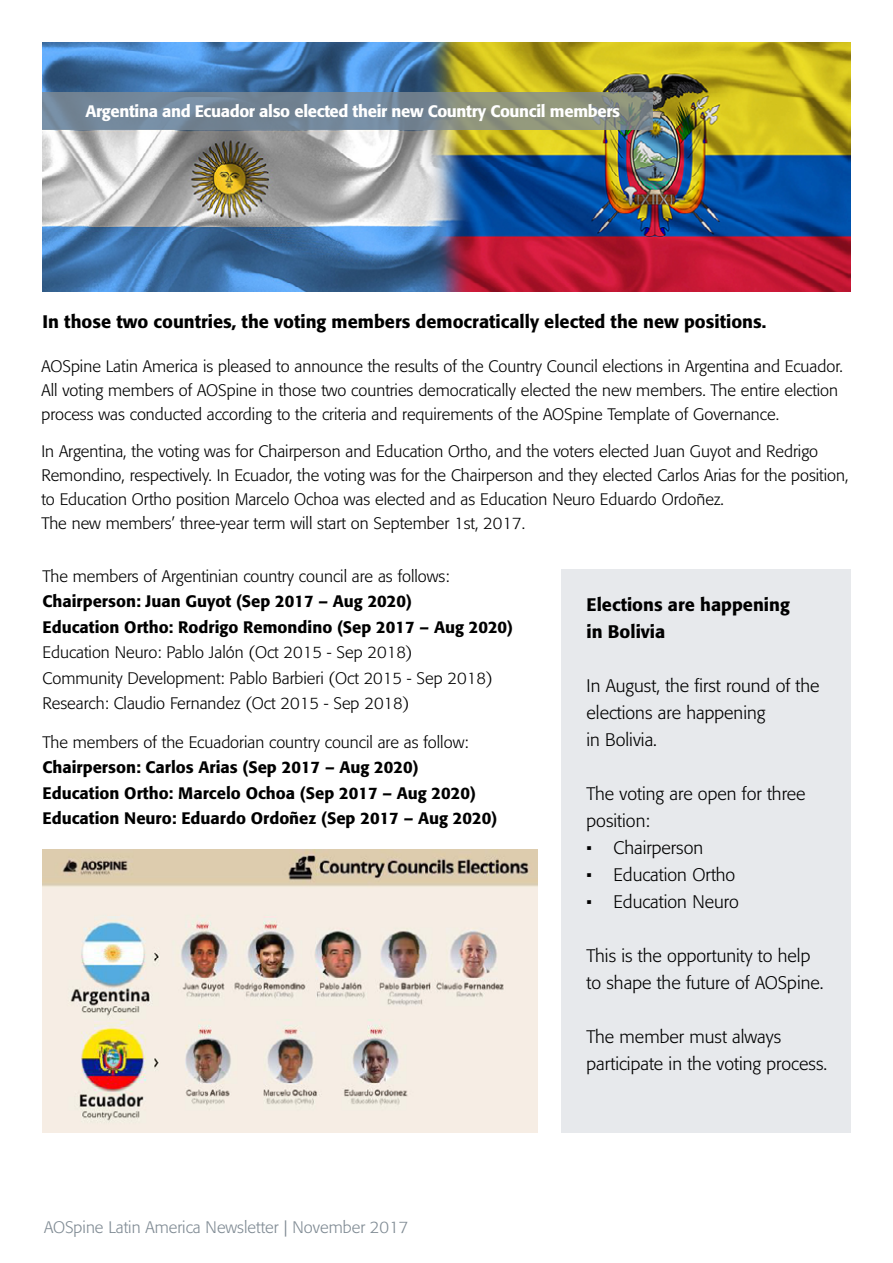
<style>
.page{position:relative;width:893px;height:1263px;background:#fff}
.page>*{position:absolute;margin:0;border:0;box-sizing:border-box;transform-origin:0 0}
.t1{font:300 18px/27px "Formata BQ";color:#000}
.t2{font:500 18px/27px "Formata BQ";color:#000}
.t3{font:300 16.5px/24px "Formata BQ";color:#000}
.t4{font:500 16.5px/25.5px "Formata BQ";color:#000}
.t5{font:500 16.5px "Formata BQ";letter-spacing:-.02em;color:#fff}
.t6{font:300 16.5px "Formata BQ";color:#808b94}
</style>
<div class="page">
<img style="left:43px;top:43px;width:807px;height:248px">
<div style="left:561px;top:569px;width:289px;height:564px;background:#e7e9ec"></div>
<img style="left:42px;top:849px;width:496px;height:284px">
<svg style="left:43px;top:92px;width:610px;height:38px;background:#7b8a8f"></svg>
<p class="t5" style="left:85px;top:101px;width:536px">Argentina and Ecuador also elected their new Country Council members</p>
<p class="t2" style="left:43px;top:308px;width:725px">In those two countries, the voting members democratically elected the new positions.</p>
<p class="t3" style="left:41px;top:354px;width:803px">AOSpine Latin America is pleased to announce the results of the Country Council elections in Argentina and Ecuador.<br>All voting members of AOSpine in those two countries democratically elected the new members. The entire election process was conducted according to the criteria and requirements of the AOSpine Template of Governance.</p>
<p class="t3" style="left:41px;top:439px;width:809px">In Argentina, the voting was for Chairperson and Education Ortho, and the voters elected Juan Guyot and Redrigo Remondino, respectively. In Ecuador, the voting was for the Chairperson and they elected Carlos Arias for the position, to Education Ortho position Marcelo Ochoa was elected and as Education Neuro Eduardo Ordoñez.<br>The new members’ three-year term will start on September 1st, 2017.</p>
<p class="t3" style="left:43px;top:564px;width:409px">The members of Argentinian country council are as follows:</p>
<p class="t4" style="left:43px;top:589px;width:472px">Chairperson: Juan Guyot (Sep 2017 – Aug 2020)<br>Education Ortho: Rodrigo Remondino (Sep 2017 – Aug 2020)</p>
<p class="t3" style="left:43px;top:640px;width:452px;line-height:25.5px">Education Neuro: Pablo Jalón (Oct 2015 - Sep 2018)<br>Community Development: Pablo Barbieri (Oct 2015 - Sep 2018)<br>Research: Claudio Fernandez (Oct 2015 - Sep 2018)</p>
<p class="t3" style="left:43px;top:730px;width:427px">The members of the Ecuadorian country council are as follow:</p>
<p class="t4" style="left:43px;top:754px;width:456px">Chairperson: Carlos Arias (Sep 2017 – Aug 2020)<br>Education Ortho: Marcelo Ochoa (Sep 2017 – Aug 2020)<br>Education Neuro: Eduardo Ordoñez (Sep 2017 – Aug 2020)</p>
<p class="t6" style="left:44px;top:1217px;width:366px">AOSpine Latin America Newsletter | November 2017</p>
<p class="t2" style="left:587px;top:591px;width:205px">Elections are happening in Bolivia</p>
<p class="t1" style="left:587px;top:672px;width:234px">In August, the first round of the elections are happening<br>in Bolivia.</p>
<p class="t1" style="left:587px;top:780px;width:221px">The voting are open for three position:</p>
<p class="t1" style="left:587px;top:834px;width:118px">• Chairperson</p>
<p class="t1" style="left:587px;top:861px;width:150px">• Education Ortho</p>
<p class="t1" style="left:587px;top:888px;width:154px">• Education Neuro</p>
<p class="t1" style="left:587px;top:942px;width:239px">This is the opportunity to help to shape the future of AOSpine.</p>
<p class="t1" style="left:587px;top:1023px;width:242px">The member must always participate in the voting process.</p>
</div>
